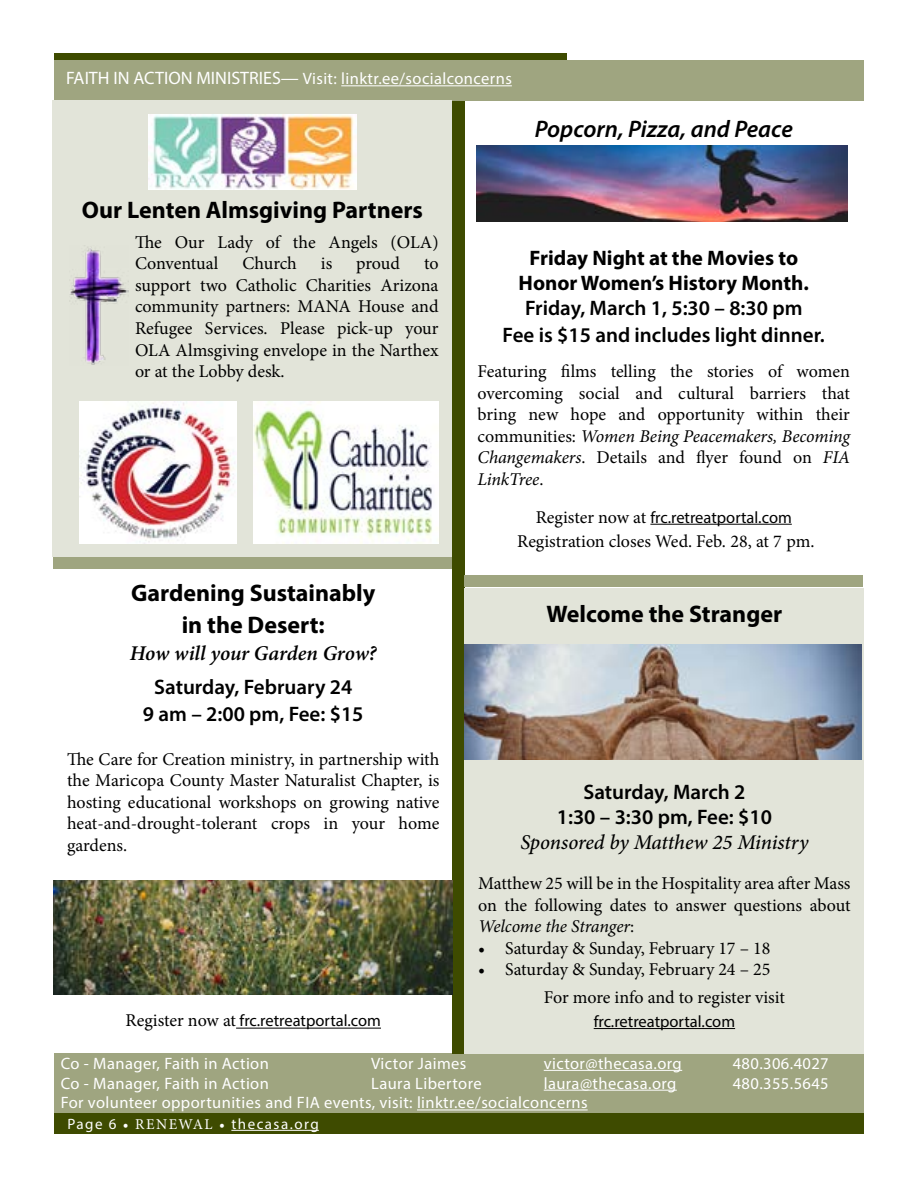
<style>
.page{position:relative;width:918px;height:1188px;background:#fff}
.page>*{position:absolute;margin:0;border:0;box-sizing:border-box;transform-origin:0 0}
.t1{font:700 24px/32.4px "Myriad Pro";color:#000;text-align:center}
.t2{font:italic 600 24px "Myriad Pro";color:#000}
.t3{font:600 21px/27px "Myriad Pro";color:#000;text-align:center}
.t4{font:700 21px/25.2px "Myriad Pro";color:#000;text-align:center}
.t5{font:italic 500 21px "Minion Pro";letter-spacing:-.01em;color:#000}
.t6{font:italic 600 21px "Minion Pro";letter-spacing:-.005em;color:#000}
.t7{font:18px/21.6px "Minion Pro";letter-spacing:-.005em;color:#000;text-align:justify}
.t8{font:16.5px "Myriad Pro";letter-spacing:.025em;color:#fff}
.t9{font:16.5px "Myriad Pro";color:#000}
.t10{font:15px "Myriad Pro";letter-spacing:.1em;color:#fff}
.s1{font-size:18px}
.s2{font-family:"Minion Pro";font-size:18px}
.s3{font-style:italic}
.s4{font-family:"Minion Pro"}
</style>
<div class="page">
<div style="left:54px;top:1112px;width:810px;height:22px;background:#3e4b00"></div>
<hr style="left:231px;top:1130px;width:88px;height:1px;background:#fff">
<div style="left:54px;top:53px;width:513px;height:22px;background:#3e4b00"></div>
<div style="left:54px;top:61px;width:810px;height:40px;background:#9fa580"></div>
<hr style="left:341px;top:85px;width:171px;height:1px;background:#fff">
<div style="left:54px;top:1053px;width:810px;height:59px;background:#9fa580"></div>
<hr style="left:544px;top:1070px;width:138px;height:1px;background:#fff">
<hr style="left:544px;top:1090px;width:133px;height:1px;background:#fff">
<hr style="left:417px;top:1110px;width:171px;height:1px;background:#fff">
<hr style="left:650px;top:524px;width:142px;height:1px;background:#000">
<div style="left:452px;top:102px;width:12px;height:952px;background:#3e4b00"></div>
<div style="left:54px;top:557px;width:398px;height:12px;background:#9fa580"></div>
<div style="left:465px;top:576px;width:398px;height:11px;background:#9fa580"></div>
<div style="left:465px;top:589px;width:399px;height:465px;background:#e2e4d9"></div>
<hr style="left:594px;top:1028px;width:141px;height:1px;background:#000">
<hr style="left:236px;top:1028px;width:145px;height:1px;background:#000">
<img style="left:54px;top:880px;width:398px;height:115px">
<img style="left:477px;top:146px;width:371px;height:75px">
<img style="left:464px;top:645px;width:398px;height:114px">
<div style="left:53px;top:101px;width:399px;height:456px;background:#e2e4d9"></div>
<img style="left:70px;top:247px;width:59px;height:118px">
<img style="left:148px;top:114px;width:209px;height:75px">
<img style="left:80px;top:401px;width:157px;height:143px">
<img style="left:253px;top:401px;width:186px;height:143px">
<p class="t8" style="left:66px;top:68px;width:447px"><span class="s1">FAITH IN ACTION MINISTRIES—</span> Visit: linktr.ee/socialconcerns</p>
<h1 class="t2" style="left:535px;top:114px;width:260px">Popcorn, Pizza, and Peace</h1>
<h1 class="t1" style="left:82px;top:193px;width:343px">Our Lenten Almsgiving Partners</h1>
<p class="t7" style="left:135px;top:231px;width:305px">The Our Lady of the Angels (OLA)<br>Conventual</p>
<p class="t7" style="left:242px;top:253px;width:56px">Church</p>
<p class="t7" style="left:321px;top:253px;width:13px">is</p>
<p class="t7" style="left:356px;top:253px;width:45px">proud</p>
<p class="t7" style="left:135px;top:253px;width:305px;text-indent:289px">to support two Catholic Charities Arizona community partners: MANA House and Refugee Services. Please pick-up your OLA Almsgiving envelope in the Narthex or at the Lobby desk.</p>
<h1 class="t1" style="left:131px;top:576px;width:246px">Gardening Sustainably in the Desert:</h1>
<p class="t6" style="left:130px;top:639px;width:248px">How will your Garden Grow?</p>
<p class="t3" style="left:143px;top:673px;width:222px">Saturday, February 24<br>9 am – 2:00 pm, Fee: $15</p>
<p class="t7" style="left:67px;top:748px;width:374px">The Care for Creation ministry, in partnership with the Maricopa County Master Naturalist Chapter, is hosting educational workshops on growing native heat-and-drought-tolerant crops in your home gardens.</p>
<p class="t9" style="left:126px;top:1011px;width:257px"><span class="s2">Register now at</span> frc.retreatportal.com</p>
<p class="t4" style="left:519px;top:244px;width:292px">Friday Night at the Movies to<br>Honor Women’s History Month.</p>
<p class="t3" style="left:503px;top:294px;width:324px">Friday, March 1, 5:30 – 8:30 pm<br>Fee is $15 and includes light dinner.</p>
<p class="t7" style="left:478px;top:361px;width:374px">Featuring films telling the stories of women overcoming social and cultural barriers that bring new hope and opportunity within their communities: <span class="s3">Women Being Peacemakers, Becoming Changemakers</span>. Details and flyer found on <span class="s3">FIA LinkTree</span>.</p>
<p class="t9" style="left:536px;top:507px;width:258px"><span class="s2">Register now at</span> frc.retreatportal.com</p>
<p class="t7" style="left:517px;top:530px;width:299px">Registration closes Wed. Feb. 28, at 7 pm.</p>
<h1 class="t1" style="left:547px;top:597px;width:237px">Welcome the Stranger</h1>
<p class="t3" style="left:557px;top:779px;width:217px;line-height:25.2px">Saturday, March 2<br>1:30 – 3:30 pm, Fee: $10</p>
<p class="t5" style="left:520px;top:828px;width:290px">Sponsored by Matthew 25 Ministry</p>
<p class="t7" style="left:478px;top:872px;width:374px">Matthew 25 will be in the Hospitality area after Mass on the following dates to answer questions about <span class="s3">Welcome the Stranger</span>:</p>
<p class="t7" style="left:478px;top:937px;width:294px">• Saturday &amp; Sunday, February 17 – 18</p>
<p class="t7" style="left:544px;top:956px;width:243px;line-height:27.6px;text-indent:-66px">• Saturday &amp; Sunday, February 24 – 25<br>For more info and to register visit</p>
<p class="t9" style="left:594px;top:1011px;width:143px">frc.retreatportal.com</p>
<p class="t8" style="left:61px;top:1053px;width:210px">Co - Manager, Faith in Action</p>
<p class="t8" style="left:371px;top:1053px;width:97px">Victor Jaimes</p>
<p class="t8" style="left:544px;top:1053px;width:140px">victor@thecasa.org</p>
<p class="t8" style="left:733px;top:1053px;width:98px">480.306.4027</p>
<p class="t8" style="left:61px;top:1073px;width:210px">Co - Manager, Faith in Action</p>
<p class="t8" style="left:371px;top:1073px;width:112px">Laura Libertore</p>
<p class="t8" style="left:544px;top:1073px;width:134px">laura@thecasa.org</p>
<p class="t8" style="left:733px;top:1073px;width:98px">480.355.5645</p>
<p class="t8" style="left:61px;top:1093px;width:528px">For volunteer opportunities and FIA events, visit: linktr.ee/socialconcerns</p>
<p class="t10" style="left:68px;top:1115px;width:253px">Page 6 <span class="s4">• RENEWAL •</span> thecasa.org</p>
</div>
